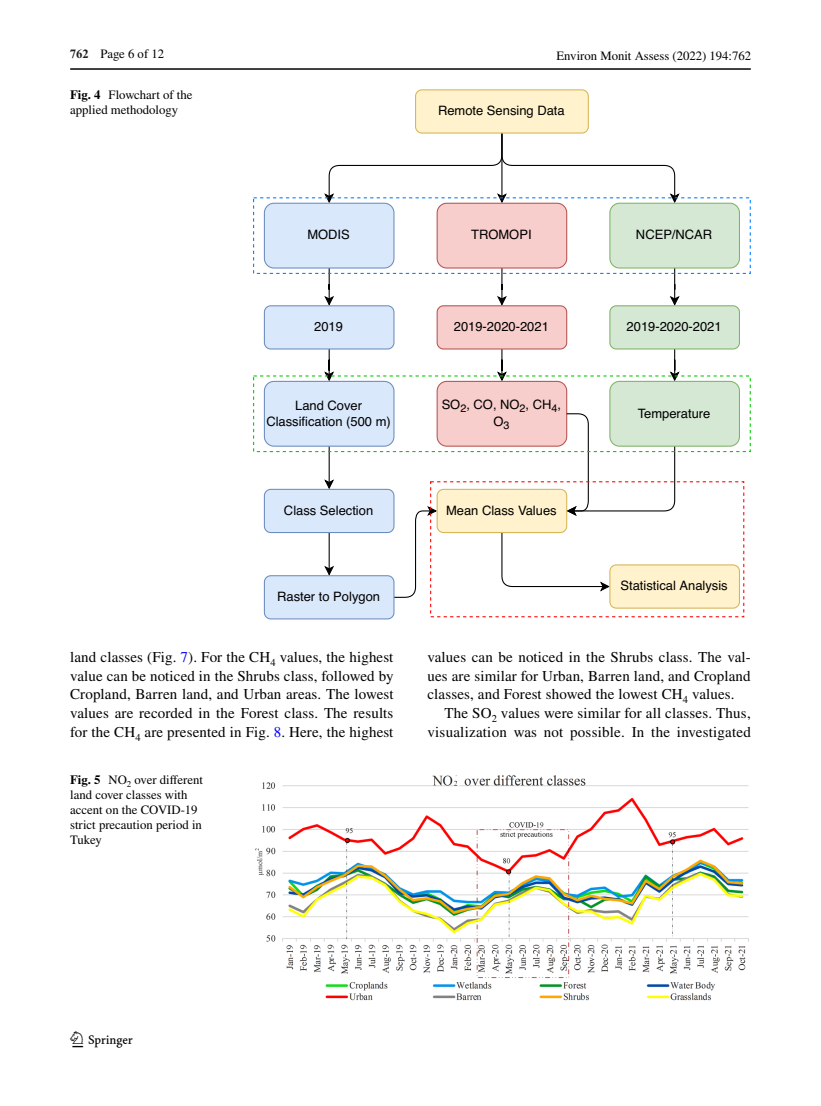
<style>
.page{position:relative;width:821px;height:1106px;background:#fff}
.page>*{position:absolute;margin:0;border:0;box-sizing:border-box;transform-origin:0 0}
.t1{font:22.5px "Springnew Regular 2";color:#000}
.t2{font:15px/18.8px "STIX Regular 2";letter-spacing:.01em;color:#000;text-align:justify}
.t3{font:12.9px/16.2px "Helvetica";color:#000;text-align:center}
.t4{font:12.75px/15px "STIX Regular 2";color:#000}
.t5{font:12.75px "STIX";color:#000}
.s1{font-family:"Adv T Tb 8864 ccf.B";color:#231f20}
.s2{font-family:"STIX";font-weight:700}
.s3{color:#00f}
</style>
<div class="page">
<hr style="left:70px;top:68px;width:680px;height:2px;background:#000">
<hr style="left:501px;top:268px;width:1px;height:31px;background:#000">
<hr style="left:674px;top:268px;width:1px;height:31px;background:#000">
<hr style="left:328px;top:268px;width:2px;height:31px;background:#000">
<svg style="left:324px;top:89px;width:356px;height:108px"></svg>
<svg style="left:263px;top:295px;width:477px;height:325px"></svg>
<svg style="left:253px;top:197px;width:497px;height:77px"></svg>
<svg style="left:253px;top:375px;width:497px;height:77px"></svg>
<svg style="left:430px;top:481px;width:314px;height:136px"></svg>
<img style="left:255px;top:775px;width:494px;height:226px">
<p class="t5" style="left:70px;top:45px;width:96px"><span class="s1">762</span> Page 6 of 12</p>
<p class="t4" style="left:70px;top:88px;width:124px"><span class="s2">Fig. 4</span> Flowchart of the applied methodology</p>
<p class="t5" style="left:556px;top:47px;width:196px">Environ Monit Assess (2022) 194:762</p>
<p class="t3" style="left:438px;top:103px;width:128px">Remote Sensing Data</p>
<p class="t3" style="left:307px;top:227px;width:44px">MODIS</p>
<p class="t3" style="left:471px;top:227px;width:62px">TROMOPI</p>
<p class="t3" style="left:636px;top:227px;width:78px">NCEP/NCAR</p>
<p class="t3" style="left:314px;top:319px;width:30px">2019</p>
<p class="t3" style="left:454px;top:319px;width:97px">2019-2020-2021</p>
<p class="t3" style="left:626px;top:319px;width:97px">2019-2020-2021</p>
<p class="t3" style="left:266px;top:398px;width:126px">Land Cover<br>Classification (500 m)</p>
<p class="t3" style="left:441px;top:396px;width:121px;line-height:17.2px">SO<sub>2</sub>, CO, NO<sub>2</sub>, CH<sub>4</sub>,<br>O<sub>3</sub></p>
<p class="t3" style="left:637px;top:405px;width:74px">Temperature</p>
<p class="t3" style="left:284px;top:502px;width:91px">Class Selection</p>
<p class="t3" style="left:277px;top:589px;width:104px">Raster to Polygon</p>
<p class="t3" style="left:446px;top:502px;width:112px">Mean Class Values</p>
<p class="t3" style="left:620px;top:578px;width:109px">Statistical Analysis</p>
<p class="t2" style="left:70px;top:648px;width:325px">land classes (Fig. <span class="s3">7</span>). For the CH<sub>4</sub> values, the highest value can be noticed in the Shrubs class, followed by Cropland, Barren land, and Urban areas. The lowest values are recorded in the Forest class. The results for the CH<sub>4</sub> are presented in Fig. <span class="s3">8</span>. Here, the highest</p>
<p class="t2" style="left:427px;top:648px;width:325px">values can be noticed in the Shrubs class. The val&shy;ues are similar for Urban, Barren land, and Cropland classes, and Forest showed the lowest CH<sub>4</sub> values.</p>
<p class="t2" style="left:427px;top:704px;width:325px;text-align:right">The SO<sub>2</sub> values were similar for all classes. Thus, visualization was not possible. In the investigated</p>
<p class="t4" style="left:70px;top:772px;width:134px"><span class="s2">Fig. 5</span> NO<sub>2</sub> over different land cover classes with accent on the COVID-19 strict precaution period in<br>Tukey</p>
<h1 class="t1" style="left:72px;top:1031px;width:62px">1 3</h1>
</div>
